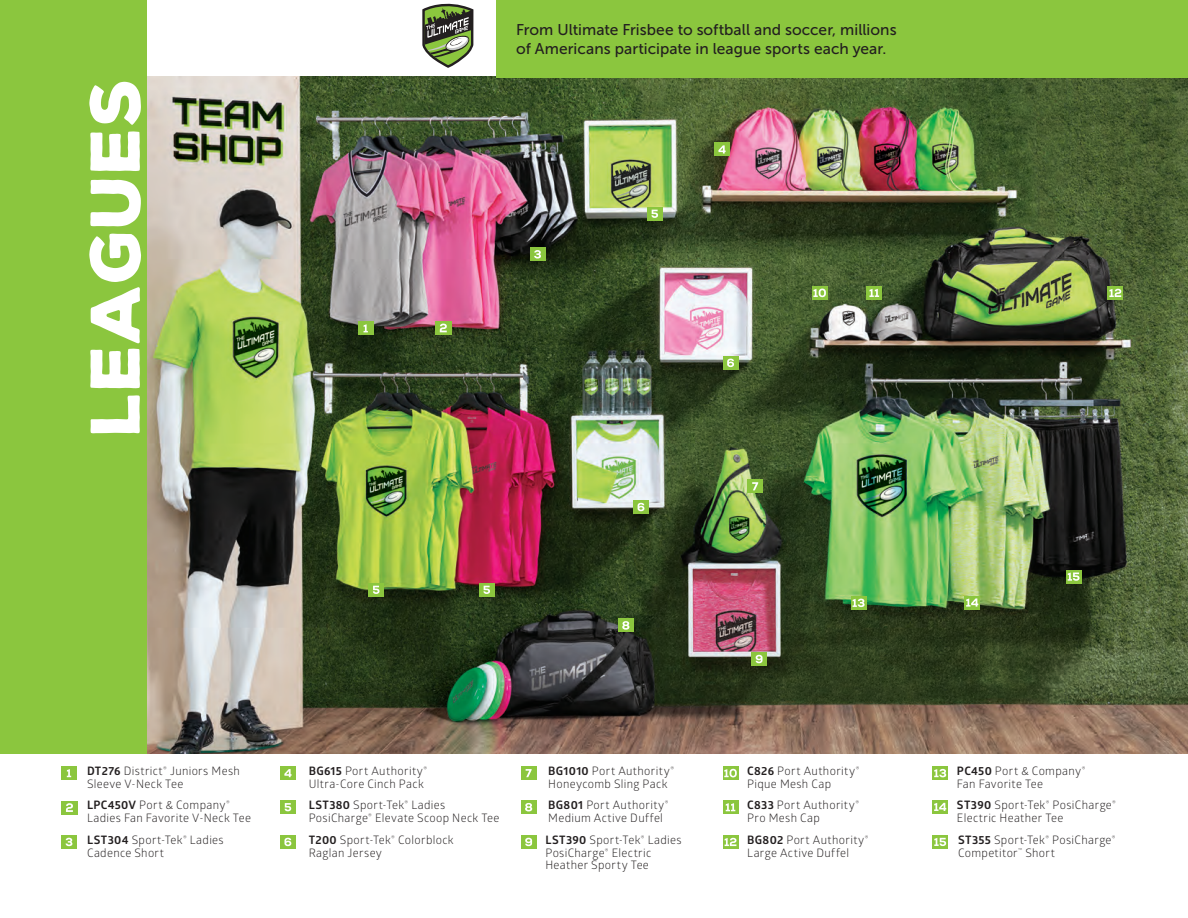
<style>
.page{position:relative;width:1188px;height:918px;background:#fff}
.page>*{position:absolute;margin:0;border:0;box-sizing:border-box;transform-origin:0 0}
.t1{font:900 67.95px "Nexa Rust Sans";color:#fff}
.t2{font:15.6px/18.6px "Museo Sans 500";letter-spacing:.005em;color:#231f20}
.t3{font:11.7px/12.6px "Glober";letter-spacing:.03em;color:#231f20}
.s1{font-weight:700}
</style>
<div class="page">
<img style="left:147px;top:77px;width:1041px;height:676px">
<div style="left:61px;top:767px;width:16px;height:13px;background:#8bc63e"></div>
<svg style="left:67px;top:769px;width:4px;height:8px"></svg>
<div style="left:61px;top:801px;width:17px;height:14px;background:#8bc63e"></div>
<svg style="left:66px;top:803px;width:7px;height:9px"></svg>
<div style="left:61px;top:835px;width:16px;height:14px;background:#8bc63e"></div>
<svg style="left:66px;top:838px;width:7px;height:8px"></svg>
<div style="left:280px;top:767px;width:16px;height:13px;background:#8bc63e"></div>
<svg style="left:284px;top:769px;width:8px;height:8px"></svg>
<div style="left:280px;top:801px;width:16px;height:13px;background:#8bc63e"></div>
<svg style="left:285px;top:803px;width:6px;height:8px"></svg>
<div style="left:280px;top:835px;width:16px;height:14px;background:#8bc63e"></div>
<svg style="left:284px;top:838px;width:7px;height:8px"></svg>
<div style="left:521px;top:767px;width:16px;height:13px;background:#8bc63e"></div>
<svg style="left:526px;top:769px;width:6px;height:8px"></svg>
<div style="left:521px;top:801px;width:16px;height:13px;background:#8bc63e"></div>
<svg style="left:525px;top:803px;width:7px;height:8px"></svg>
<div style="left:521px;top:835px;width:16px;height:14px;background:#8bc63e"></div>
<svg style="left:525px;top:838px;width:7px;height:8px"></svg>
<svg style="left:723px;top:767px;width:15px;height:13px"></svg>
<svg style="left:724px;top:769px;width:13px;height:8px"></svg>
<svg style="left:723px;top:801px;width:15px;height:13px"></svg>
<svg style="left:726px;top:803px;width:9px;height:8px"></svg>
<svg style="left:723px;top:835px;width:15px;height:14px"></svg>
<svg style="left:725px;top:838px;width:11px;height:8px"></svg>
<svg style="left:932px;top:767px;width:16px;height:13px"></svg>
<svg style="left:934px;top:769px;width:12px;height:8px"></svg>
<div style="left:932px;top:801px;width:16px;height:13px;background:#8bc63e"></div>
<svg style="left:934px;top:803px;width:12px;height:8px"></svg>
<div style="left:932px;top:835px;width:16px;height:14px;background:#8bc63e"></div>
<svg style="left:934px;top:838px;width:12px;height:8px"></svg>
<svg style="left:422px;top:3px;width:52px;height:65px"></svg>
<div style="left:497px;top:0;width:691px;height:77px;background:#8bc63e"></div>
<div style="left:0;top:0;width:147px;height:753px;background:#8bc63e"></div>
<div style="left:358px;top:322px;width:16px;height:13px;background:#8bc63e"></div>
<svg style="left:364px;top:324px;width:4px;height:8px"></svg>
<div style="left:435px;top:321px;width:17px;height:14px;background:#8bc63e"></div>
<svg style="left:440px;top:324px;width:7px;height:8px"></svg>
<div style="left:530px;top:248px;width:15px;height:13px;background:#8bc63e"></div>
<svg style="left:534px;top:250px;width:7px;height:9px"></svg>
<div style="left:714px;top:143px;width:16px;height:13px;background:#8bc63e"></div>
<svg style="left:718px;top:145px;width:8px;height:9px"></svg>
<div style="left:368px;top:583px;width:16px;height:13px;background:#8bc63e"></div>
<svg style="left:373px;top:586px;width:7px;height:8px"></svg>
<div style="left:479px;top:583px;width:16px;height:13px;background:#8bc63e"></div>
<svg style="left:483px;top:586px;width:7px;height:8px"></svg>
<div style="left:633px;top:500px;width:16px;height:14px;background:#8bc63e"></div>
<svg style="left:638px;top:503px;width:6px;height:8px"></svg>
<div style="left:723px;top:356px;width:15px;height:13px;background:#8bc63e"></div>
<svg style="left:727px;top:359px;width:7px;height:8px"></svg>
<div style="left:747px;top:480px;width:16px;height:13px;background:#8bc63e"></div>
<svg style="left:752px;top:482px;width:6px;height:8px"></svg>
<div style="left:618px;top:619px;width:16px;height:13px;background:#8bc63e"></div>
<svg style="left:622px;top:621px;width:7px;height:9px"></svg>
<div style="left:751px;top:652px;width:16px;height:14px;background:#8bc63e"></div>
<svg style="left:756px;top:655px;width:7px;height:8px"></svg>
<div style="left:812px;top:286px;width:16px;height:13px;background:#8bc63e"></div>
<svg style="left:813px;top:289px;width:13px;height:8px"></svg>
<div style="left:866px;top:286px;width:16px;height:13px;background:#8bc63e"></div>
<svg style="left:869px;top:289px;width:10px;height:8px"></svg>
<div style="left:1108px;top:286px;width:15px;height:13px;background:#8bc63e"></div>
<svg style="left:1109px;top:289px;width:12px;height:8px"></svg>
<svg style="left:851px;top:596px;width:15px;height:13px"></svg>
<svg style="left:853px;top:599px;width:12px;height:8px"></svg>
<div style="left:964px;top:596px;width:16px;height:13px;background:#8bc63e"></div>
<svg style="left:966px;top:598px;width:12px;height:9px"></svg>
<svg style="left:1066px;top:570px;width:15px;height:13px"></svg>
<svg style="left:1068px;top:573px;width:12px;height:8px"></svg>
<div style="left:647px;top:207px;width:16px;height:13px;background:#8bc63e"></div>
<svg style="left:651px;top:210px;width:7px;height:8px"></svg>
<h1 class="t1" style="left:69px;top:436px;width:360px;rotate:-90deg">LEAGUES</h1>
<h2 class="t2" style="left:516px;top:21px;width:382px">From Ultimate Frisbee to softball and soccer, millions of Americans participate in league sports each year.</h2>
<p class="t3" style="left:87px;top:764px;width:154px"><span class="s1">DT276</span> District<sup>®</sup> Juniors Mesh<br>Sleeve V-Neck Tee</p>
<p class="t3" style="left:309px;top:764px;width:120px"><span class="s1">BG615</span> Port Authority<sup>®<br></sup>Ultra-Core Cinch Pack</p>
<p class="t3" style="left:548px;top:764px;width:127px"><span class="s1">BG1010</span> Port Authority<sup>®<br></sup>Honeycomb Sling Pack</p>
<p class="t3" style="left:747px;top:764px;width:114px"><span class="s1">C826</span> Port Authority<sup>®<br></sup>Pique Mesh Cap</p>
<p class="t3" style="left:957px;top:764px;width:130px"><span class="s1">PC450</span> Port &amp; Company<sup>®<br></sup>Fan Favorite Tee</p>
<p class="t3" style="left:87px;top:798px;width:165px"><span class="s1">LPC450V</span> Port &amp; Company<sup>®<br></sup>Ladies Fan Favorite V-Neck Tee</p>
<p class="t3" style="left:87px;top:833px;width:138px"><span class="s1">LST304</span> Sport-Tek<sup>®</sup> Ladies<br>Cadence Short</p>
<p class="t3" style="left:309px;top:798px;width:192px"><span class="s1">LST380</span> Sport-Tek<sup>®</sup> Ladies<br>PosiCharge<sup>®</sup> Elevate Scoop Neck Tee</p>
<p class="t3" style="left:309px;top:833px;width:147px"><span class="s1">T200</span> Sport-Tek<sup>®</sup> Colorblock<br>Raglan Jersey</p>
<p class="t3" style="left:548px;top:798px;width:122px"><span class="s1">BG801</span> Port Authority<sup>®<br></sup>Medium Active Duffel</p>
<p class="t3" style="left:545px;top:833px;width:138px"><span class="s1">LST390</span> Sport-Tek<sup>®</sup> Ladies<br>PosiCharge<sup>®</sup> Electric<br>Heather Sporty Tee</p>
<p class="t3" style="left:747px;top:798px;width:113px"><span class="s1">C833</span> Port Authority<sup>®<br></sup>Pro Mesh Cap</p>
<p class="t3" style="left:747px;top:833px;width:123px"><span class="s1">BG802</span> Port Authority<sup>®<br></sup>Large Active Duffel</p>
<p class="t3" style="left:957px;top:798px;width:161px"><span class="s1">ST390</span> Sport-Tek<sup>®</sup> PosiCharge<sup>®<br></sup>Electric Heather Tee</p>
<p class="t3" style="left:958px;top:833px;width:159px"><span class="s1">ST355</span> Sport-Tek<sup>®</sup> PosiCharge<sup>®<br></sup>Competitor<sup>™</sup> Short</p>
</div>
